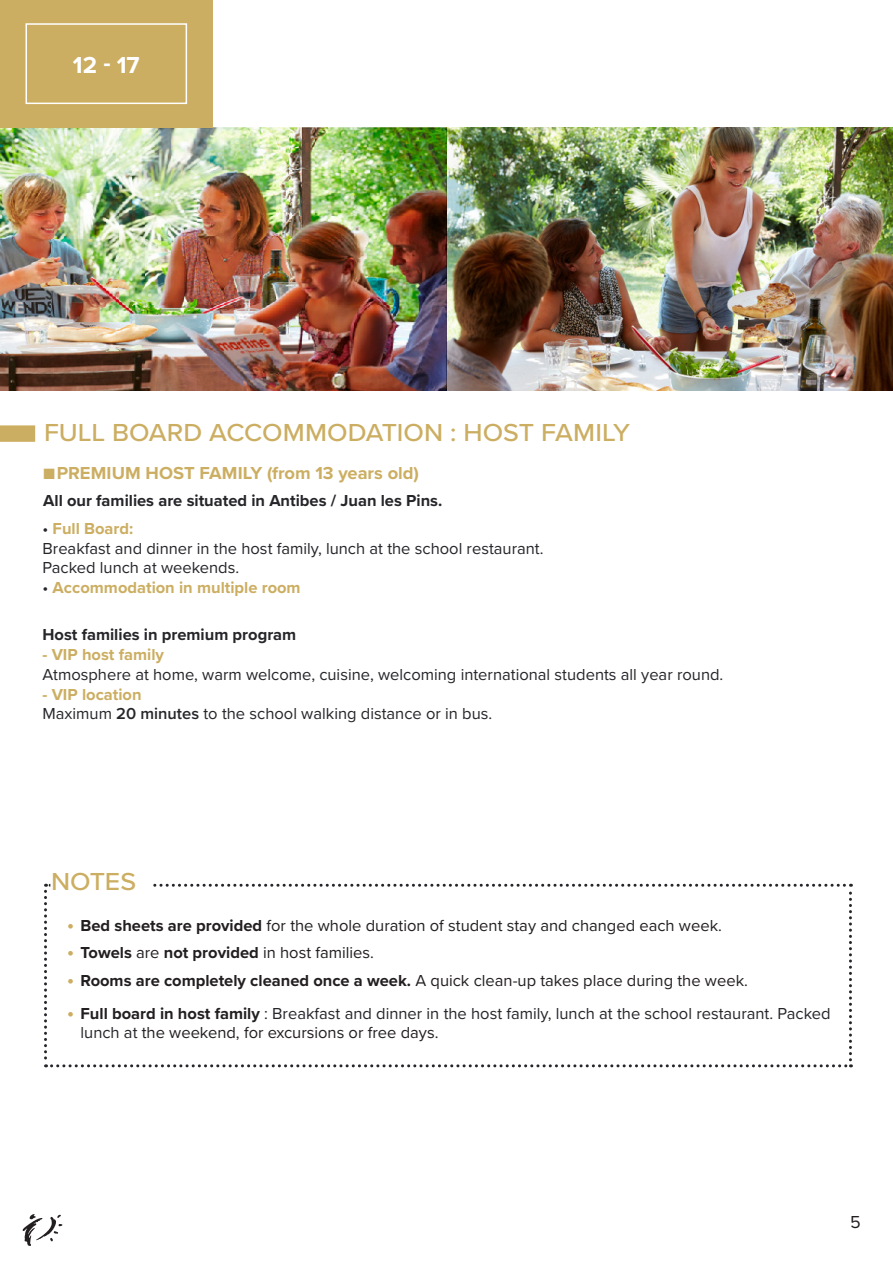
<style>
.page{position:relative;width:893px;height:1263px;background:#fff}
.page>*{position:absolute;margin:0;border:0;box-sizing:border-box;transform-origin:0 0}
.t1{font:500 25.5px "Proxima Nova";color:#ccae62;scale:1.05 1}
.t2{font:700 24px "Proxima Nova";color:#fff}
.t3{font:700 18px "Proxima Nova";color:#ccae62}
.t4{font:18px "Proxima Nova";color:#231f20}
.t5{font:16.5px/19.8px "Proxima Nova";color:#25252a}
.t6{font:16.5px "Proxima Nova";color:#231f20}
.t7{font:700 16.5px "Proxima Nova";color:#25252a}
.t8{font:700 16.5px "Proxima Nova";color:#ccae62}
.s1{font-weight:500}
.s2{font-weight:400;color:#25252a}
.s3{font-weight:600}
.s4{font-weight:700;font-size:19.5px;color:#ccae62}
.s5{font-weight:700}
.s6{font-weight:700;color:#231f20}
.s7{color:#231f20}
</style>
<div class="page">
<svg style="left:23px;top:1214px;width:39px;height:32px"></svg>
<div style="left:0;top:426px;width:34px;height:15px;background:#ccae62"></div>
<div style="left:0;top:425px;width:35px;height:17px;border:2px solid #ccae62"></div>
<svg style="left:44px;top:884px;width:808px;height:183px"></svg>
<div style="left:50px;top:868px;width:102px;height:33px;background:#fff"></div>
<img style="left:0;top:127px;width:893px;height:264px">
<div style="left:0;top:0;width:213px;height:127px;background:#ccae62"></div>
<div style="left:26px;top:23px;width:161px;height:81px;border:2px solid #fff"></div>
<p class="t2" style="left:73px;top:47px;width:68px">12 - 17</p>
<p class="t1" style="left:44px;top:413px;width:560px">FULL BOARD ACCOMMODATION : HOST FAMILY</p>
<p class="t3" style="left:43px;top:459px;width:377px"><span class="s1">■</span>PREMIUM HOST FAMILY (from 13 years old)</p>
<p class="t7" style="left:43px;top:488px;width:401px">All our families are situated in Antibes / Juan les Pins.</p>
<p class="t8" style="left:43px;top:516px;width:92px"><span class="s2">•</span> Full Board:</p>
<p class="t5" style="left:43px;top:537px;width:503px">Breakfast and dinner in the host family, lunch at the school restaurant.</p>
<p class="t5" style="left:43px;top:557px;width:198px">Packed lunch at weekends.</p>
<p class="t8" style="left:43px;top:575px;width:260px"><span class="s2">•</span> Accommodation in multiple room</p>
<p class="t7" style="left:43px;top:622px;width:255px">Host families in premium program</p>
<p class="t8" style="left:43px;top:642px;width:123px">- VIP host family</p>
<p class="t5" style="left:43px;top:664px;width:682px">Atmosphere at home, warm welcome, cuisine, welcoming international students all year round.</p>
<p class="t8" style="left:43px;top:682px;width:101px">- VIP location</p>
<p class="t5" style="left:43px;top:703px;width:451px">Maximum <span class="s3">20 minutes</span> to the school walking distance or in bus.</p>
<p class="t1" style="left:51px;top:863px;width:83px">NOTES</p>
<p class="t6" style="left:67px;top:913px;width:656px"><span class="s4">•</span> <span class="s5">Bed sheets are provided</span> for the whole duration of student stay and changed each week.</p>
<p class="t6" style="left:67px;top:940px;width:308px"><span class="s4">•</span> <span class="s5">Towels</span> are <span class="s5">not provided</span> in host families.</p>
<p class="t6" style="left:67px;top:968px;width:682px"><span class="s4">•</span> <span class="s5">Rooms are completely cleaned once a week.</span> A quick clean-up takes place during the week.</p>
<p class="t5" style="left:81px;top:1002px;width:752px;text-indent:-14px"><span class="s4">•</span> <span class="s6">Full board in host family</span> <span class="s7">:</span> Breakfast and dinner in the host family, lunch at the school restaurant. Packed lunch at <span class="s7">the weekend, for excursions or free days.</span></p>
<p class="t4" style="left:850px;top:1209px;width:12px">5</p>
</div>
